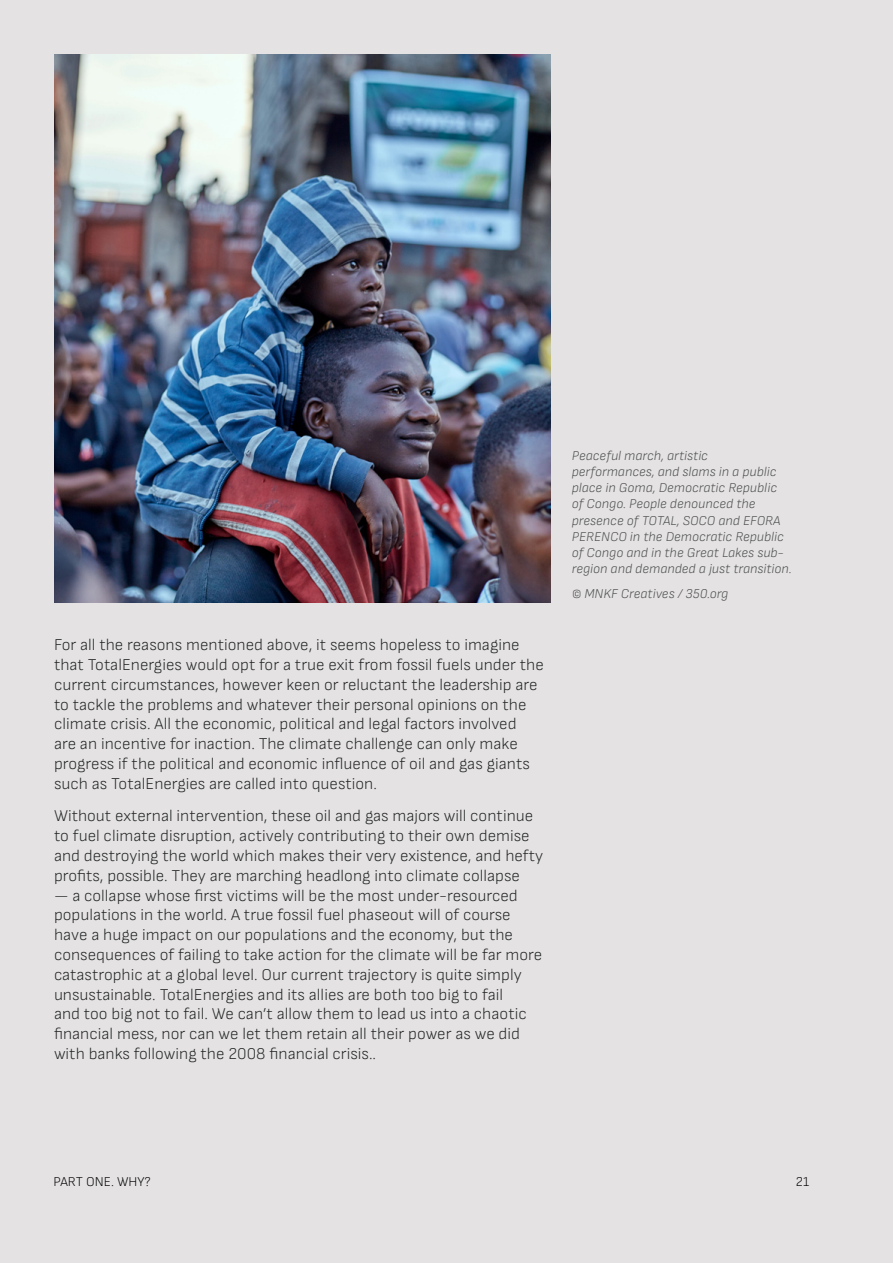
<style>
.page{position:relative;width:893px;height:1263px;background:#e4e2e2}
.page>*{position:absolute;margin:0;border:0;box-sizing:border-box;transform-origin:0 0}
.t1{font:300 16.5px/19.8px "Sofia Sans";color:#222425}
.t2{font:italic 300 13.5px/16.2px "Sofia Sans";color:#4c4e4f}
.t3{font:300 13.5px "Sofia Sans";color:#000}
</style>
<div class="page">
<img style="left:54px;top:54px;width:497px;height:548px">
<p class="t1" style="left:54px;top:635px;width:491px">For all the reasons mentioned above, it seems hopeless to imagine that TotalEnergies would opt for a true exit from fossil fuels under the current circumstances, however keen or reluctant the leadership are to tackle the problems and whatever their personal opinions on the climate crisis. All the economic, political and legal factors involved<br>are an incentive for inaction. The climate challenge can only make progress if the political and economic influence of oil and gas giants such as TotalEnergies are called into question.</p>
<p class="t1" style="left:54px;top:806px;width:491px">Without external intervention, these oil and gas majors will continue to fuel climate disruption, actively contributing to their own demise and destroying the world which makes their very existence, and hefty profits, possible. They are marching headlong into climate collapse</p>
<p class="t1" style="left:54px;top:885px;width:490px">— a collapse whose first victims will be the most under-resourced populations in the world. A true fossil fuel phaseout will of course have a huge impact on our populations and the economy, but the consequences of failing to take action for the climate will be far more catastrophic at a global level. Our current trajectory is quite simply unsustainable. TotalEnergies and its allies are both too big to fail<br>and too big not to fail. We can’t allow them to lead us into a chaotic financial mess, nor can we let them retain all their power as we did with banks following the 2008 financial crisis..</p>
<p class="t2" style="left:572px;top:447px;width:221px">Peaceful march, artistic performances, and slams in a public place in Goma, Democratic Republic of Congo. People denounced the presence of TOTAL, SOCO and EFORA PERENCO in the Democratic Republic of Congo and in the Great Lakes sub&shy;region and demanded a just transition.</p>
<p class="t2" style="left:572px;top:585px;width:158px">© MNKF Creatives / 350.org</p>
<p class="t3" style="left:53px;top:1174px;width:99px">PART ONE. WHY?</p>
<p class="t3" style="left:796px;top:1174px;width:15px">21</p>
</div>
